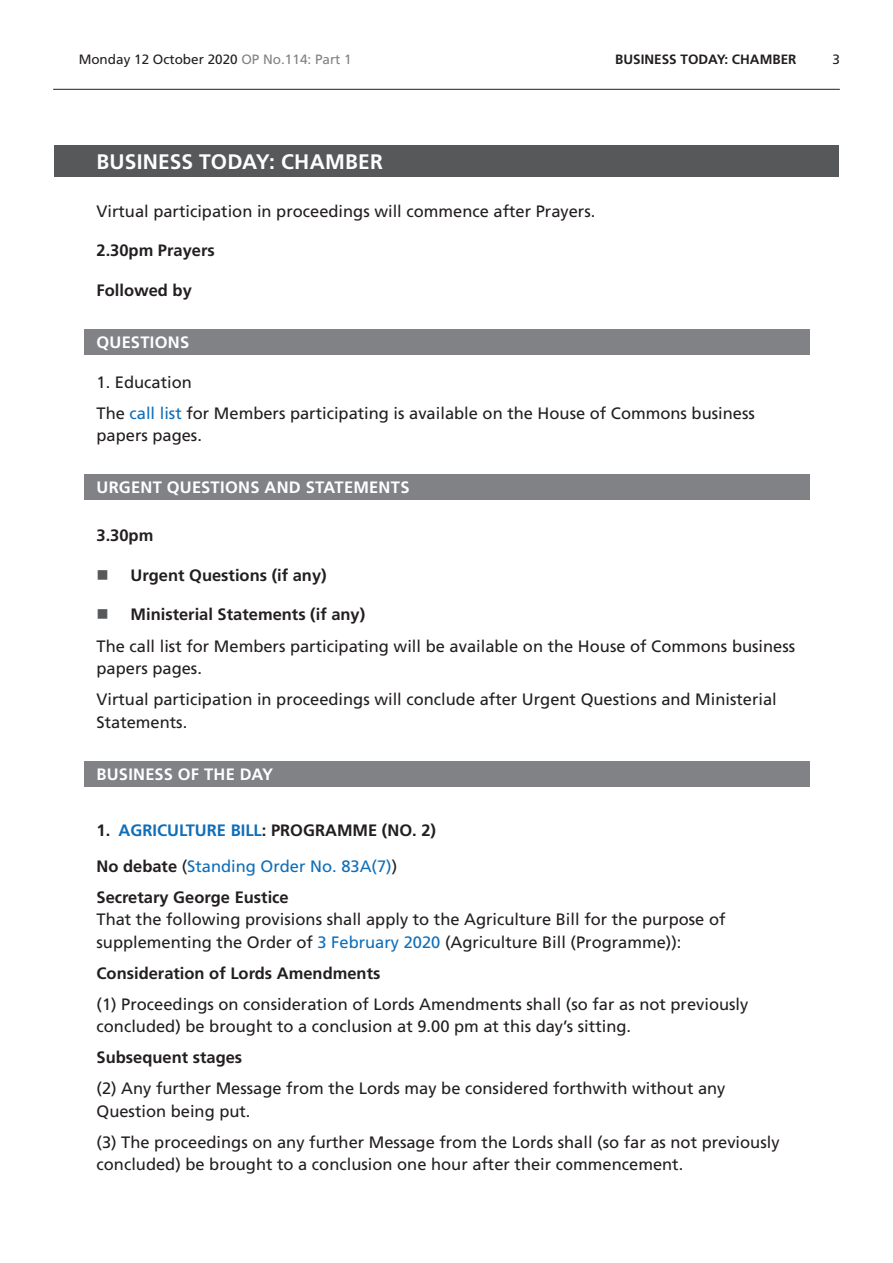
<style>
.page{position:relative;width:893px;height:1263px;background:#fff}
.page>*{position:absolute;margin:0;border:0;box-sizing:border-box;transform-origin:0 0}
.Heading1Grey{font:700 21px "Frutiger LT Std";letter-spacing:.01em;color:#fff}
.t1{font:16.5px/22.5px "Frutiger LT Std";color:#231f20}
.MotionSponsor{font:700 16.5px "Frutiger LT Std";color:#231f20}
.Heading2Grey{font:700 16.5px "Frutiger LT Std";letter-spacing:.015em;color:#fff}
.BoldTimingHeading{font:16.5px "Frutiger LT Std";color:#0f6eb8}
.BoldTimingHeading-2{font:700 16.5px "Frutiger LT Std";color:#231f20}
.t2{font:13.5px "Frutiger LT Std";color:#231f20}
.t3{font:700 13.5px "Frutiger LT Std";color:#231f20}
.s1{color:#808285}
.s2{color:#0f6eb8}
.s3{font-weight:700;color:#231f20}
.s4{color:#231f20}
</style>
<div class="page">
<hr style="left:53px;top:89px;width:787px;height:1px;background:#231f20">
<div style="left:54px;top:146px;width:785px;height:31px;background:#57585a"></div>
<div style="left:84px;top:329px;width:725px;height:25px;background:#808285"></div>
<div style="left:84px;top:475px;width:725px;height:25px;background:#808285"></div>
<div style="left:84px;top:761px;width:725px;height:25px;background:#808285"></div>
<p class="t2" style="left:79px;top:52px;width:275px">Monday 12 October 2020 <span class="s1">OP No.114: Part 1</span></p>
<p class="t3" style="left:615px;top:52px;width:17px">Business</p>
<p class="t3" style="left:680px;top:52px;width:18px">Today</p>
<p class="t3" style="left:724px;top:52px;width:26px">: Chamber</p>
<p class="t2" style="left:832px;top:52px;width:9px">3</p>
<h2 class="Heading1Grey" style="left:97px;top:149px;width:288px">BUSINESS TODAY: CHAMBER</h2>
<p class="t1" style="left:97px;top:200px;width:500px">Virtual participation in proceedings will commence after Prayers.</p>
<p class="BoldTimingHeading-2" style="left:97px;top:241px;width:120px">2.30pm Prayers</p>
<p class="BoldTimingHeading-2" style="left:97px;top:280px;width:97px">Followed by</p>
<h2 class="Heading2Grey" style="left:97px;top:333px;width:94px">QUESTIONS</h2>
<p class="t1" style="left:97px;top:371px;width:97px">1. Education</p>
<p class="t1" style="left:97px;top:402px;width:660px">The <span class="s2">call list</span> for Members participating is available on the House of Commons business papers pages.</p>
<h2 class="Heading2Grey" style="left:97px;top:478px;width:315px">URGENT QUESTIONS AND STATEMENTS</h2>
<p class="BoldTimingHeading-2" style="left:97px;top:526px;width:58px">3.30pm</p>
<p class="MotionSponsor" style="left:131px;top:565px;width:198px">Urgent Questions (if any)</p>
<p class="MotionSponsor" style="left:131px;top:605px;width:236px">Ministerial Statements (if any)</p>
<p class="t1" style="left:97px;top:635px;width:700px">The call list for Members participating will be available on the House of Commons business papers pages.</p>
<p class="t1" style="left:97px;top:688px;width:682px">Virtual participation in proceedings will conclude after Urgent Questions and Ministerial<br>Statements.</p>
<h2 class="Heading2Grey" style="left:97px;top:764px;width:178px">BUSINESS OF THE DAY</h2>
<p class="MotionSponsor" style="left:97px;top:821px;width:341px">1. <span class="s2">AGRICULTURE BILL</span>: PROGRAMME (NO. 2)</p>
<p class="BoldTimingHeading" style="left:97px;top:856px;width:302px"><span class="s3">No debate</span> <span class="s4">(</span>Standing Order No. 83A(7)<span class="s4">)</span></p>
<p class="MotionSponsor" style="left:97px;top:887px;width:194px">Secretary George Eustice</p>
<p class="t1" style="left:97px;top:908px;width:630px">That the following provisions shall apply to the Agriculture Bill for the purpose of supplementing the Order of <span class="s2">3 February 2020</span> (Agriculture Bill (Programme)):</p>
<p class="MotionSponsor" style="left:97px;top:963px;width:285px">Consideration of Lords Amendments</p>
<p class="t1" style="left:97px;top:993px;width:653px">(1) Proceedings on consideration of Lords Amendments shall (so far as not previously concluded) be brought to a conclusion at 9.00 pm at this day’s sitting.</p>
<p class="MotionSponsor" style="left:97px;top:1048px;width:147px">Subsequent stages</p>
<p class="t1" style="left:97px;top:1077px;width:630px">(2) Any further Message from the Lords may be considered forthwith without any<br>Question being put.</p>
<p class="t1" style="left:97px;top:1131px;width:685px">(3) The proceedings on any further Message from the Lords shall (so far as not previously concluded) be brought to a conclusion one hour after their commencement.</p>
</div>
